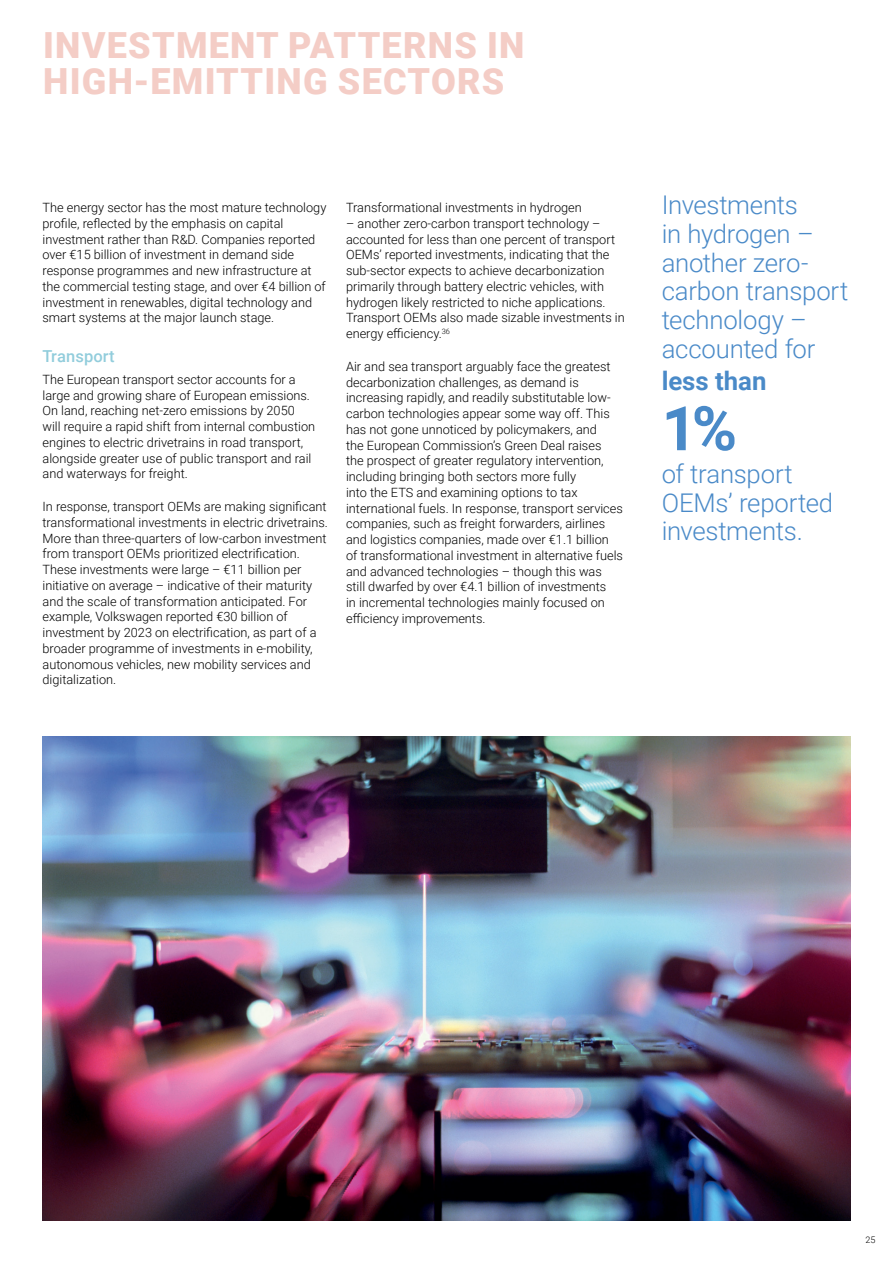
<style>
.page{position:relative;width:893px;height:1263px;background:#fff}
.page>*{position:absolute;margin:0;border:0;box-sizing:border-box;transform-origin:0 0}
.t1{font:700 61.5px "Roboto";color:#4a8ac8}
.t2{font:900 36px/36px "Roboto";letter-spacing:.035em;color:#f4cdc6}
.t3{font:300 25.8px/28.7px "Roboto";letter-spacing:-.01em;color:#4a8ac8}
.t4{font:700 25.8px "Roboto";color:#4a8ac8}
.t5{font:500 16.5px "Roboto";letter-spacing:.005em;color:#92cddc}
.t6{font:300 12.75px/15.8px "Roboto";color:#000}
.t7{font:300 9px "Roboto";color:#000}
</style>
<div class="page">
<img style="left:43px;top:737px;width:807px;height:483px">
<h2 class="t2" style="left:43px;top:26px;width:483px">INVESTMENT PATTERNS IN<br>HIGH-EMITTING SECTORS</h2>
<p class="t6" style="left:43px;top:199px;width:285px">The energy sector has the most mature technology profile, reflected by the emphasis on capital investment rather than R&amp;D. Companies reported over €15 billion of investment in demand side response programmes and new infrastructure at the commercial testing stage, and over €4 billion of investment in renewables, digital technology and smart systems at the major launch stage.</p>
<p class="t5" style="left:43px;top:344px;width:74px">Transport</p>
<p class="t6" style="left:43px;top:371px;width:274px">The European transport sector accounts for a large and growing share of European emissions.<br>On land, reaching net-zero emissions by 2050 will require a rapid shift from internal combustion engines to electric drivetrains in road transport, alongside greater use of public transport and rail and waterways for freight.</p>
<p class="t6" style="left:43px;top:498px;width:287px">In response, transport OEMs are making significant transformational investments in electric drivetrains.<br>More than three-quarters of low-carbon investment from transport OEMs prioritized electrification.<br>These investments were large – €11 billion per initiative on average – indicative of their maturity and the scale of transformation anticipated. For example, Volkswagen reported €30 billion of investment by 2023 on electrification, as part of a broader programme of investments in e-mobility, autonomous vehicles, new mobility services and digitalization.</p>
<p class="t6" style="left:346px;top:199px;width:237px">Transformational investments in hydrogen</p>
<p class="t6" style="left:346px;top:215px;width:280px">– another zero-carbon transport technology – accounted for less than one percent of transport OEMs’ reported investments, indicating that the sub-sector expects to achieve decarbonization primarily through battery electric vehicles, with hydrogen likely restricted to niche applications.<br>Transport OEMs also made sizable investments in energy efficiency.<sup>36</sup></p>
<p class="t6" style="left:346px;top:358px;width:278px">Air and sea transport arguably face the greatest decarbonization challenges, as demand is increasing rapidly, and readily substitutable low&shy;carbon technologies appear some way off. This has not gone unnoticed by policymakers, and<br>the European Commission’s Green Deal raises<br>the prospect of greater regulatory intervention, including bringing both sectors more fully<br>into the ETS and examining options to tax international fuels. In response, transport services companies, such as freight forwarders, airlines and logistics companies, made over €1.1 billion of transformational investment in alternative fuels and advanced technologies – though this was still dwarfed by over €4.1 billion of investments<br>in incremental technologies mainly focused on efficiency improvements.</p>
<h3 class="t3" style="left:662px;top:190px;width:188px">Investments<br>in hydrogen – another zero&shy;carbon transport technology – accounted for</h3>
<h3 class="t4" style="left:662px;top:363px;width:106px">less than</h3>
<h1 class="t1" style="left:662px;top:385px;width:77px">1%</h1>
<h3 class="t3" style="left:662px;top:459px;width:173px">of transport<br>OEMs’ reported investments.</h3>
<p class="t7" style="left:865px;top:1233px;width:11px">25</p>
</div>
